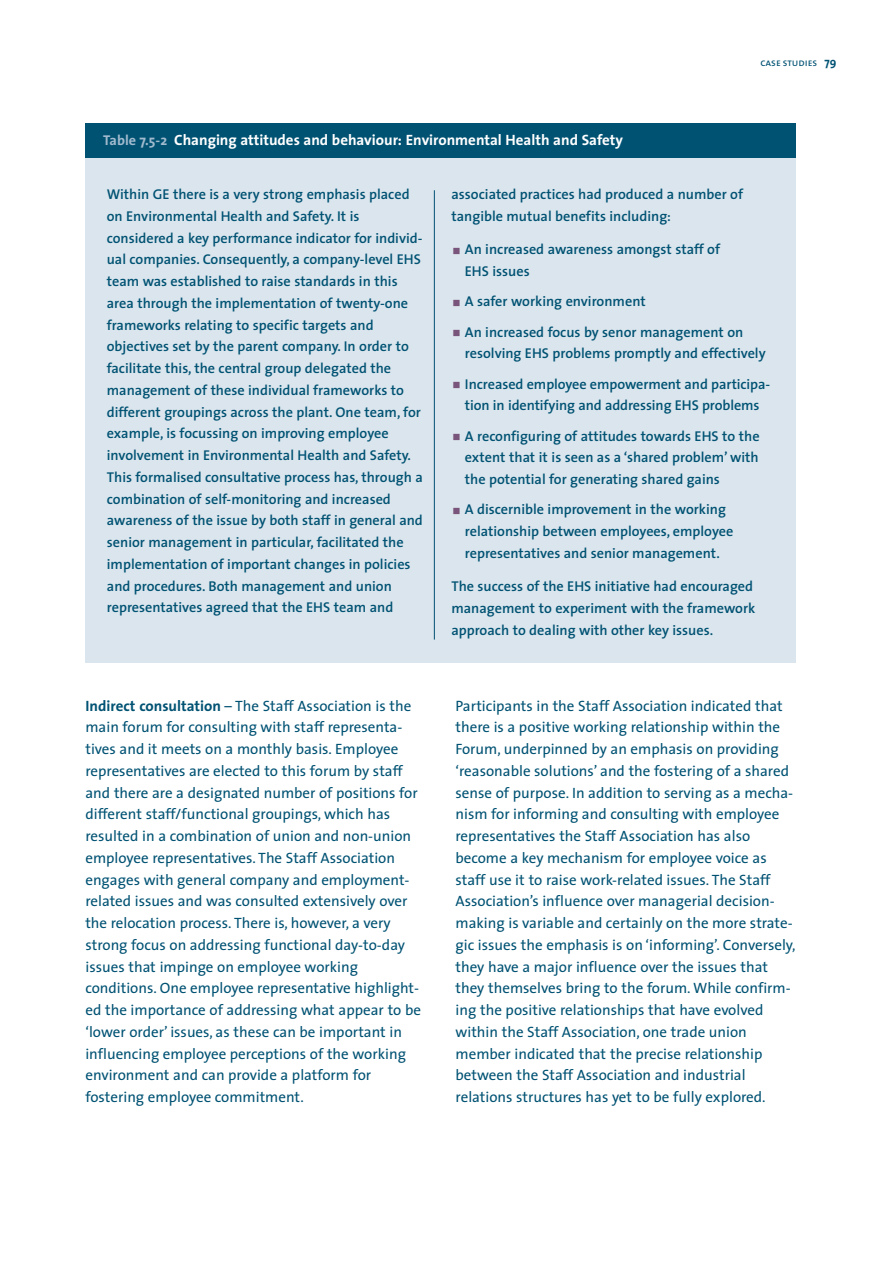
<style>
.page{position:relative;width:893px;height:1263px;background:#fff}
.page>*{position:absolute;margin:0;border:0;box-sizing:border-box;transform-origin:0 0}
.t1{font:15px/21.8px "The Sans";color:#005273}
.t2{font:700 15px "The Sans";color:#fff}
.t3{font:600 14.25px/21.8px "The Sans";color:#005273}
.t4{font:10.5px "The Sans Caps";color:#005273}
.s1{font-size:14.25px;color:#a2bbce}
.s2{font-family:"The Sans";font-weight:700;font-size:12px}
.s3{font-weight:700}
</style>
<div class="page">
<svg style="left:85px;top:123px;width:341px;height:1px"></svg>
<div style="left:85px;top:124px;width:711px;height:539px;background:#dbe5ed"></div>
<div style="left:85px;top:124px;width:711px;height:34px;background:#005273"></div>
<hr style="left:434px;top:190px;width:1px;height:450px;background:#005273">
<p class="t2" style="left:103px;top:135px;width:521px"><span class="s1">Table 7.5-2</span> Changing attitudes and behaviour: Environmental Health and Safety</p>
<p class="t4" style="left:760px;top:57px;width:77px">case studies <span class="s2">79</span></p>
<p class="t3" style="left:107px;top:185px;width:317px">Within GE there is a very strong emphasis placed on Environmental Health and Safety. It is considered a key performance indicator for individ&shy;ual companies. Consequently, a company-level EHS team was established to raise standards in this area through the implementation of twenty-one frameworks relating to specific targets and objectives set by the parent company. In order to facilitate this, the central group delegated the management of these individual frameworks to different groupings across the plant. One team, for example, is focussing on improving employee involvement in Environmental Health and Safety.<br>This formalised consultative process has, through a combination of self-monitoring and increased awareness of the issue by both staff in general and senior management in particular, facilitated the implementation of important changes in policies and procedures. Both management and union representatives agreed that the EHS team and</p>
<p class="t3" style="left:451px;top:185px;width:293px">associated practices had produced a number of tangible mutual benefits including:</p>
<p class="t3" style="left:465px;top:240px;width:257px">An increased awareness amongst staff of<br>EHS issues</p>
<p class="t3" style="left:465px;top:288px;width:280px;line-height:30.3px">A safer working environment<br>An increased focus by senor management on</p>
<p class="t3" style="left:465px;top:340px;width:307px;line-height:30.3px">resolving EHS problems promptly and effectively<br>Increased employee empowerment and participa-</p>
<p class="t3" style="left:465px;top:392px;width:296px;line-height:30.3px">tion in identifying and addressing EHS problems<br>A reconfiguring of attitudes towards EHS to the</p>
<p class="t3" style="left:465px;top:448px;width:295px">extent that it is seen as a ‘shared problem’ with the potential for generating shared gains</p>
<p class="t3" style="left:465px;top:500px;width:270px">A discernible improvement in the working relationship between employees, employee representatives and senior management.</p>
<p class="t3" style="left:451px;top:577px;width:305px">The success of the EHS initiative had encouraged management to experiment with the framework approach to dealing with other key issues.</p>
<p class="t1" style="left:85px;top:696px;width:337px"><span class="s3">Indirect consultation</span> – The Staff Association is the main forum for consulting with staff representa&shy;tives and it meets on a monthly basis. Employee representatives are elected to this forum by staff and there are a designated number of positions for different staff/functional groupings, which has resulted in a combination of union and non-union employee representatives. The Staff Association engages with general company and employment&shy;related issues and was consulted extensively over the relocation process. There is, however, a very strong focus on addressing functional day-to-day issues that impinge on employee working conditions. One employee representative highlight&shy;ed the importance of addressing what appear to be ‘lower order’ issues, as these can be important in influencing employee perceptions of the working environment and can provide a platform for fostering employee commitment.</p>
<p class="t1" style="left:455px;top:696px;width:341px">Participants in the Staff Association indicated that there is a positive working relationship within the Forum, underpinned by an emphasis on providing ‘reasonable solutions’ and the fostering of a shared sense of purpose. In addition to serving as a mecha&shy;nism for informing and consulting with employee representatives the Staff Association has also become a key mechanism for employee voice as staff use it to raise work-related issues. The Staff Association’s influence over managerial decision&shy;making is variable and certainly on the more strate&shy;gic issues the emphasis is on ‘informing’. Conversely, they have a major influence over the issues that they themselves bring to the forum.While confirm&shy;ing the positive relationships that have evolved within the Staff Association, one trade union member indicated that the precise relationship between the Staff Association and industrial relations structures has yet to be fully explored.</p>
</div>
